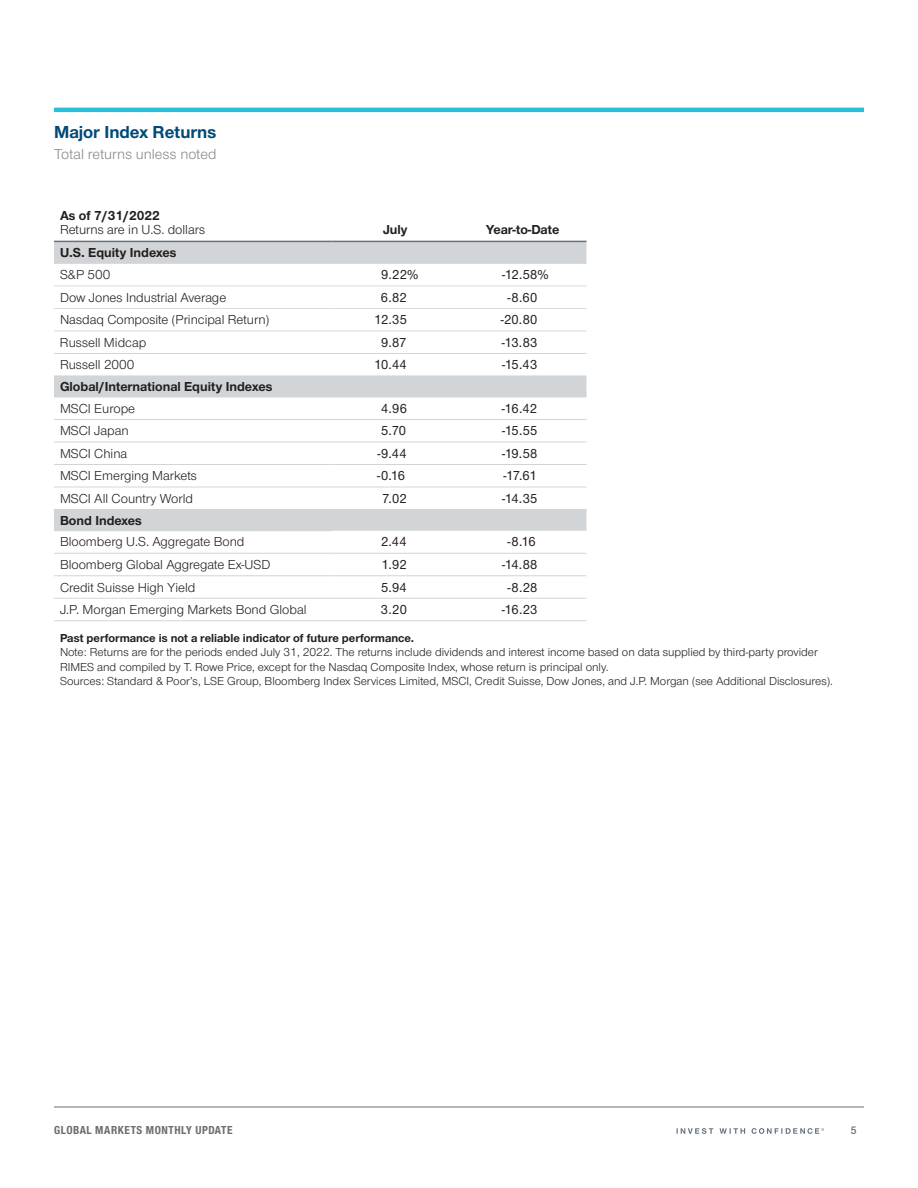
<style>
.page{position:relative;width:918px;height:1188px;background:#fff}
.page>*{position:absolute;margin:0;border:0;box-sizing:border-box;transform-origin:0 0}
.t1{font:700 18px "Nimbus Sans Novus";color:#004a79}
.t2{font:15px "Nimbus Sans Novus";letter-spacing:.005em;color:#87898c}
.t3{font:13.5px "Nimbus Sans Novus";color:#231f20}
.t4{font:500 13.5px "Nimbus Sans Novus";letter-spacing:.015em;color:#231f20}
.t5{font:700 13.5px "Nimbus Sans Novus";color:#231f20}
.t6{font:12px/14.4px "Nimbus Sans Novus";color:#231f20}
.t7{font:700 12px "Nimbus Sans Novus";color:#231f20}
.t8{font:700 12px "Nimbus Sans Novus Cond";letter-spacing:.04em;color:#6c6d70}
.t9{font:600 11.25px "Nimbus Sans Novus";color:#6c6d70}
</style>
<div class="page">
<hr style="left:54px;top:1107px;width:810px;height:1px;background:#6c6d70">
<hr style="left:54px;top:108px;width:810px;height:4px;background:#29c0da">
<svg style="left:54px;top:242px;width:532px;height:289px"></svg>
<hr style="left:54px;top:241px;width:278px;height:1px;background:#65717f">
<hr style="left:332px;top:241px;width:127px;height:1px;background:#65717f">
<hr style="left:459px;top:241px;width:127px;height:1px;background:#65717f">
<hr style="left:54px;top:353px;width:278px;height:1px;background:#d2d5d7">
<hr style="left:332px;top:353px;width:127px;height:1px;background:#d2d5d7">
<hr style="left:459px;top:353px;width:127px;height:1px;background:#d2d5d7">
<hr style="left:54px;top:376px;width:278px;height:1px;background:#d2d5d7">
<hr style="left:332px;top:376px;width:127px;height:1px;background:#d2d5d7">
<hr style="left:459px;top:376px;width:127px;height:1px;background:#d2d5d7">
<hr style="left:54px;top:397px;width:278px;height:1px;background:#d2d5d7">
<hr style="left:332px;top:397px;width:127px;height:1px;background:#d2d5d7">
<hr style="left:459px;top:397px;width:127px;height:1px;background:#d2d5d7">
<hr style="left:54px;top:419px;width:278px;height:1px;background:#d2d5d7">
<hr style="left:332px;top:419px;width:127px;height:1px;background:#d2d5d7">
<hr style="left:459px;top:419px;width:127px;height:1px;background:#d2d5d7">
<hr style="left:54px;top:442px;width:278px;height:1px;background:#d2d5d7">
<hr style="left:332px;top:442px;width:127px;height:1px;background:#d2d5d7">
<hr style="left:459px;top:442px;width:127px;height:1px;background:#d2d5d7">
<hr style="left:54px;top:464px;width:278px;height:1px;background:#d2d5d7">
<hr style="left:332px;top:464px;width:127px;height:1px;background:#d2d5d7">
<hr style="left:459px;top:464px;width:127px;height:1px;background:#d2d5d7">
<hr style="left:54px;top:487px;width:278px;height:1px;background:#d2d5d7">
<hr style="left:332px;top:487px;width:127px;height:1px;background:#d2d5d7">
<hr style="left:459px;top:487px;width:127px;height:1px;background:#d2d5d7">
<hr style="left:54px;top:509px;width:278px;height:1px;background:#d2d5d7">
<hr style="left:332px;top:509px;width:127px;height:1px;background:#d2d5d7">
<hr style="left:459px;top:509px;width:127px;height:1px;background:#d2d5d7">
<hr style="left:54px;top:530px;width:278px;height:1px;background:#d2d5d7">
<hr style="left:54px;top:553px;width:278px;height:1px;background:#d2d5d7">
<hr style="left:332px;top:553px;width:127px;height:1px;background:#d2d5d7">
<hr style="left:459px;top:553px;width:127px;height:1px;background:#d2d5d7">
<hr style="left:54px;top:575px;width:278px;height:1px;background:#d2d5d7">
<hr style="left:332px;top:575px;width:127px;height:1px;background:#d2d5d7">
<hr style="left:459px;top:575px;width:127px;height:1px;background:#d2d5d7">
<hr style="left:54px;top:598px;width:278px;height:1px;background:#d2d5d7">
<hr style="left:332px;top:598px;width:127px;height:1px;background:#d2d5d7">
<hr style="left:459px;top:598px;width:127px;height:1px;background:#d2d5d7">
<hr style="left:54px;top:620px;width:278px;height:1px;background:#d2d5d7">
<hr style="left:332px;top:620px;width:127px;height:1px;background:#d2d5d7">
<hr style="left:459px;top:620px;width:127px;height:1px;background:#d2d5d7">
<hr style="left:332px;top:331px;width:127px;height:1px;background:#d7dadf">
<hr style="left:459px;top:331px;width:127px;height:1px;background:#d7dadf">
<hr style="left:332px;top:308px;width:127px;height:1px;background:#d7dadf">
<hr style="left:459px;top:308px;width:127px;height:1px;background:#d7dadf">
<hr style="left:54px;top:263px;width:278px;height:1px;background:#d7dadf">
<hr style="left:332px;top:263px;width:127px;height:1px;background:#d7dadf">
<hr style="left:459px;top:263px;width:127px;height:1px;background:#d7dadf">
<hr style="left:54px;top:286px;width:278px;height:1px;background:#d7dadf">
<hr style="left:332px;top:286px;width:127px;height:1px;background:#d7dadf">
<hr style="left:459px;top:286px;width:127px;height:1px;background:#d7dadf">
<hr style="left:54px;top:308px;width:278px;height:1px;background:#d7dadf">
<hr style="left:54px;top:331px;width:278px;height:1px;background:#d7dadf">
<svg style="left:677px;top:1128px;width:147px;height:6px"></svg>
<h1 class="t1" style="left:54px;top:119px;width:164px">Major Index Returns</h1>
<p class="t2" style="left:54px;top:144px;width:164px">Total returns unless noted</p>
<p class="t5" style="left:60px;top:207px;width:102px">As of 7/31/2022</p>
<p class="t3" style="left:60px;top:221px;width:147px">Returns are in U.S. dollars</p>
<p class="t5" style="left:383px;top:220px;width:26px">July</p>
<p class="t5" style="left:486px;top:220px;width:75px">Year-to-Date</p>
<p class="t5" style="left:60px;top:244px;width:118px">U.S. Equity Indexes</p>
<p class="t3" style="left:60px;top:266px;width:52px">S&amp;P 500</p>
<p class="t4" style="left:381px;top:266px;width:39px">9.22%</p>
<p class="t4" style="left:502px;top:266px;width:48px">-12.58%</p>
<p class="t3" style="left:60px;top:288px;width:168px">Dow Jones Industrial Average</p>
<p class="t4" style="left:381px;top:288px;width:27px">6.82</p>
<p class="t4" style="left:508px;top:288px;width:31px">-8.60</p>
<p class="t3" style="left:60px;top:311px;width:211px">Nasdaq Composite (Principal Return)</p>
<p class="t4" style="left:374px;top:311px;width:34px">12.35</p>
<p class="t4" style="left:501px;top:311px;width:38px">-20.80</p>
<p class="t3" style="left:60px;top:333px;width:88px">Russell Midcap</p>
<p class="t4" style="left:381px;top:333px;width:27px">9.87</p>
<p class="t4" style="left:502px;top:333px;width:37px">-13.83</p>
<p class="t3" style="left:60px;top:356px;width:76px">Russell 2000</p>
<p class="t4" style="left:374px;top:356px;width:34px">10.44</p>
<p class="t4" style="left:502px;top:356px;width:37px">-15.43</p>
<p class="t5" style="left:60px;top:377px;width:214px">Global/International Equity Indexes</p>
<p class="t3" style="left:60px;top:399px;width:77px">MSCI Europe</p>
<p class="t4" style="left:381px;top:399px;width:27px">4.96</p>
<p class="t4" style="left:502px;top:399px;width:36px">-16.42</p>
<p class="t3" style="left:60px;top:422px;width:70px">MSCI Japan</p>
<p class="t4" style="left:381px;top:422px;width:27px">5.70</p>
<p class="t4" style="left:502px;top:422px;width:37px">-15.55</p>
<p class="t3" style="left:60px;top:445px;width:69px">MSCI China</p>
<p class="t4" style="left:377px;top:444px;width:31px">-9.44</p>
<p class="t4" style="left:502px;top:444px;width:37px">-19.58</p>
<p class="t3" style="left:60px;top:467px;width:138px">MSCI Emerging Markets</p>
<p class="t4" style="left:377px;top:467px;width:30px">-0.16</p>
<p class="t4" style="left:504px;top:467px;width:35px">-17.61</p>
<p class="t3" style="left:60px;top:490px;width:135px">MSCI All Country World</p>
<p class="t4" style="left:382px;top:489px;width:26px">7.02</p>
<p class="t4" style="left:502px;top:489px;width:37px">-14.35</p>
<p class="t5" style="left:60px;top:511px;width:83px">Bond Indexes</p>
<p class="t3" style="left:60px;top:533px;width:186px">Bloomberg U.S. Aggregate Bond</p>
<p class="t4" style="left:381px;top:533px;width:27px">2.44</p>
<p class="t4" style="left:508px;top:533px;width:30px">-8.16</p>
<p class="t3" style="left:60px;top:556px;width:212px">Bloomberg Global Aggregate Ex‑USD</p>
<p class="t4" style="left:382px;top:556px;width:27px">1.92</p>
<p class="t4" style="left:502px;top:556px;width:37px">-14.88</p>
<p class="t3" style="left:60px;top:578px;width:137px">Credit Suisse High Yield</p>
<p class="t4" style="left:381px;top:578px;width:27px">5.94</p>
<p class="t4" style="left:508px;top:578px;width:31px">-8.28</p>
<p class="t3" style="left:60px;top:601px;width:248px">J.P. Morgan Emerging Markets Bond Global</p>
<p class="t4" style="left:381px;top:601px;width:27px">3.20</p>
<p class="t4" style="left:502px;top:601px;width:37px">-16.23</p>
<p class="t7" style="left:60px;top:630px;width:356px">Past performance is not a reliable indicator of future performance.</p>
<p class="t6" style="left:60px;top:645px;width:774px">Note: Returns are for the periods ended July 31, 2022. The returns include dividends and interest income based on data supplied by third‑party provider<br>RIMES and compiled by T. Rowe Price, except for the Nasdaq Composite Index, whose return is principal only.<br>Sources: Standard &amp; Poor’s, LSE Group, Bloomberg Index Services Limited, MSCI, Credit Suisse, Dow Jones, and J.P. Morgan (see Additional Disclosures).</p>
<p class="t8" style="left:54px;top:1122px;width:180px">GLOBAL MARKETS MONTHLY UPDATE</p>
<p class="t9" style="left:851px;top:1123px;width:7px">5</p>
</div>
